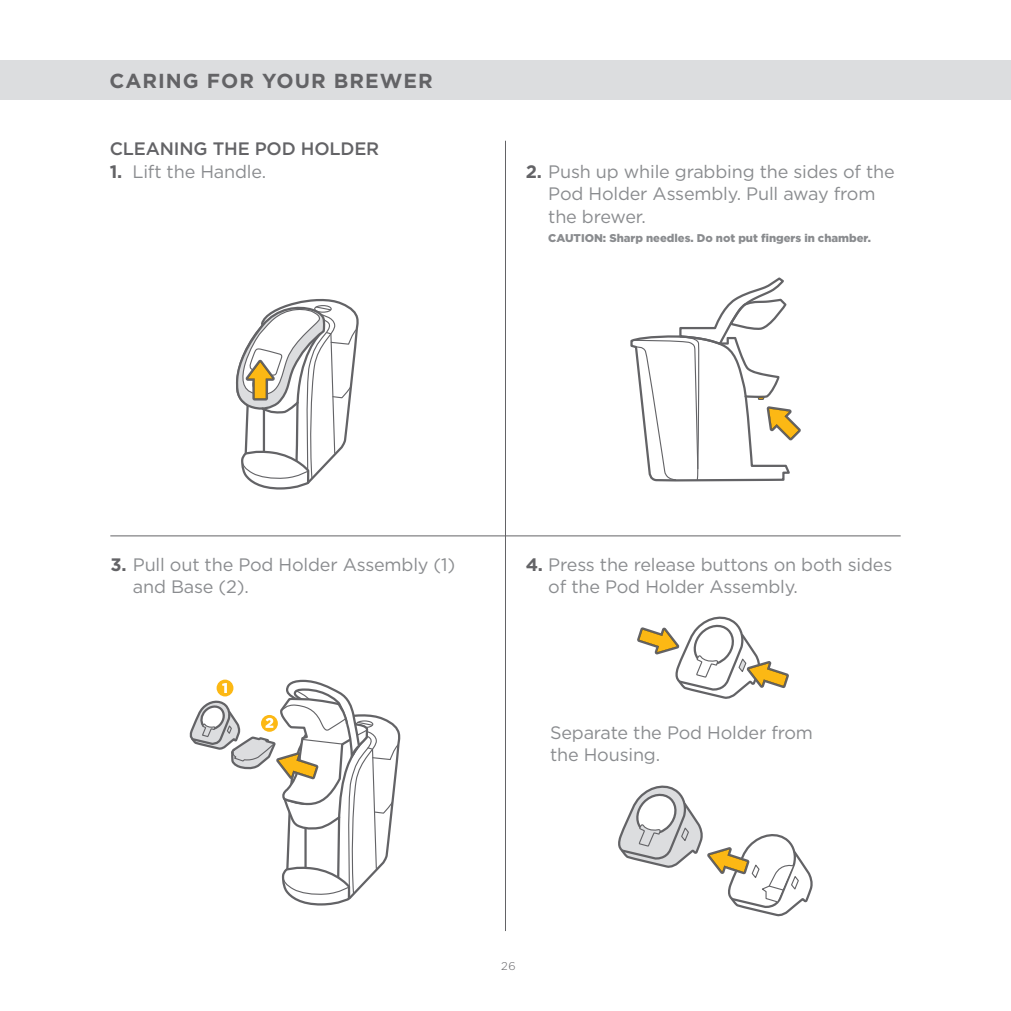
<style>
.page{position:relative;width:1011px;height:1011px;background:#fff}
.page>*{position:absolute;margin:0;border:0;box-sizing:border-box;transform-origin:0 0}
.t1{font:700 20.25px "Gotham";letter-spacing:.05em;color:#636366}
.t2{font:18px/22.5px "Gotham";letter-spacing:-.01em;color:#8a8c8f}
.t3{font:500 18px "Gotham";letter-spacing:-.01em;color:#636366}
.t4{font:900 11.25px "Gotham";color:#8a8c8f}
.t5{font:300 11.25px "Gotham";color:#636366}
.s1{font-weight:700;color:#636366}
</style>
<div class="page">
<hr style="left:505px;top:141px;width:1px;height:789px;background:#636366">
<hr style="left:110px;top:535px;width:790px;height:1px;background:#636366">
<div style="left:0;top:60px;width:1010px;height:39px;background:#dcdddf"></div>
<svg style="left:234px;top:298px;width:126px;height:239px"></svg>
<svg style="left:630px;top:277px;width:170px;height:205px"></svg>
<svg style="left:637px;top:616px;width:152px;height:82px"></svg>
<svg style="left:618px;top:785px;width:195px;height:130px"></svg>
<svg style="left:189px;top:679px;width:212px;height:227px"></svg>
<p class="t1" style="left:109px;top:67px;width:325px">CARING FOR YOUR BREWER</p>
<p class="t3" style="left:110px;top:137px;width:271px">CLEANING THE POD HOLDER</p>
<p class="t2" style="left:110px;top:160px;width:158px"><span class="s1">1.</span> Lift the Handle.</p>
<p class="t2" style="left:548px;top:160px;width:348px;text-indent:-22px"><span class="s1">2.</span> Push up while grabbing the sides of the<br>Pod Holder Assembly. Pull away from the brewer.</p>
<p class="t4" style="left:548px;top:230px;width:324px">CAUTION: Sharp needles. Do not put fingers in chamber.</p>
<p class="t2" style="left:133px;top:552px;width:324px;text-indent:-22px"><span class="s1">3.</span> Pull out the Pod Holder Assembly (1) and Base (2).</p>
<p class="t2" style="left:548px;top:552px;width:345px;text-indent:-22px"><span class="s1">4.</span> Press the release buttons on both sides of the Pod Holder Assembly.</p>
<p class="t2" style="left:550px;top:720px;width:264px">Separate the Pod Holder from the Housing.</p>
<p class="t5" style="left:501px;top:958px;width:16px">26</p>
</div>
